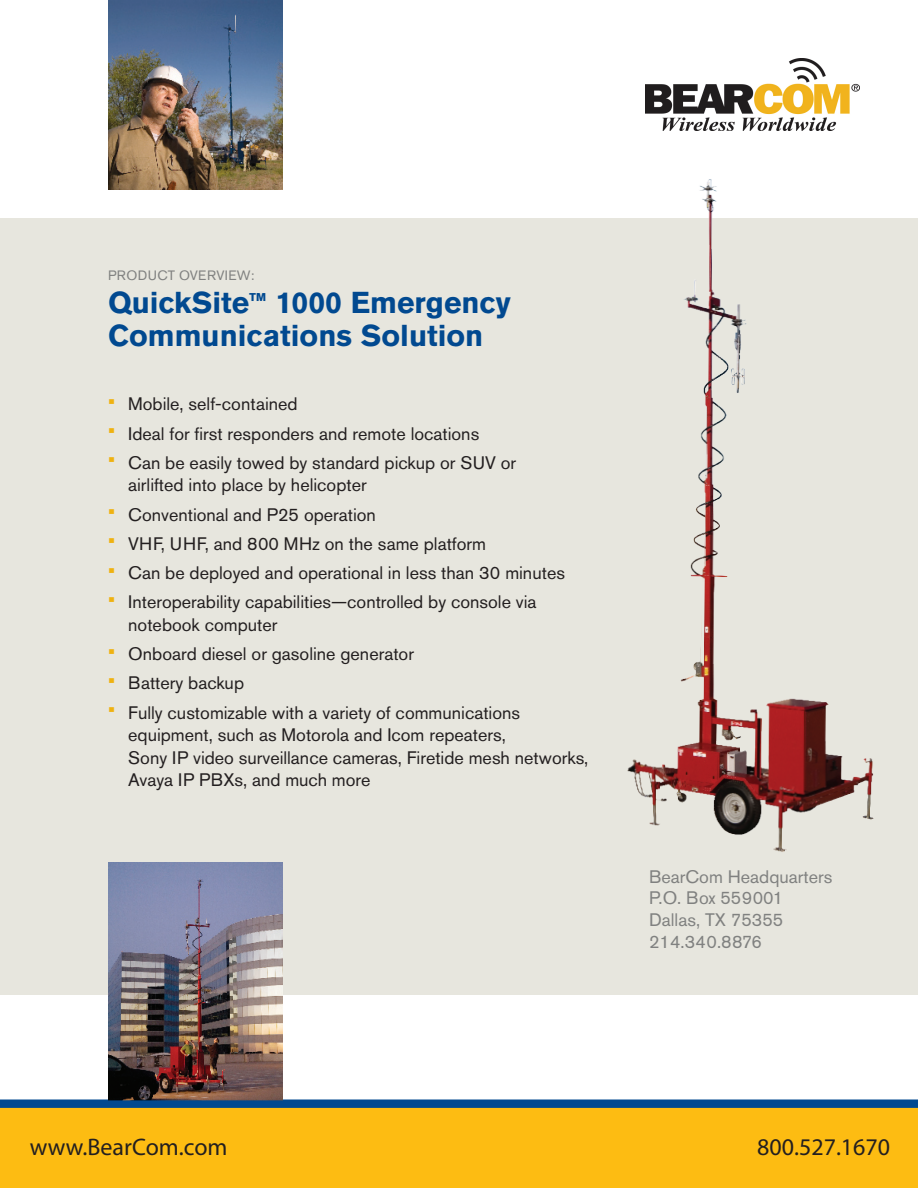
<style>
.page{position:relative;width:918px;height:1188px;background:#fff}
.page>*{position:absolute;margin:0;border:0;box-sizing:border-box;transform-origin:0 0}
.t1{font:700 30px/33px "Akzidenz Grotesk Std";color:#014990}
.t2{font:24px "Myriad Pro";color:#231f20}
.t3{font:18px/22.5px "Akzidenz Grotesk Std";color:#231f20}
.t4{font:18px/21.6px "Akzidenz Grotesk Std";color:#808180}
.t5{font:13.5px "Akzidenz Grotesk Std";letter-spacing:.035em;color:#808180}
.s1{font-size:24px}
.s2{font-size:21px;color:#efb211}
</style>
<div class="page">
<div style="left:0;top:218px;width:918px;height:777px;background:#e7e6de"></div>
<img style="left:108px;top:0;width:175px;height:189px">
<img style="left:108px;top:862px;width:175px;height:238px">
<img style="left:627px;top:179px;width:247px;height:673px">
<div style="left:0;top:1103px;width:918px;height:85px;background:#fdbc12"></div>
<div style="left:0;top:1100px;width:918px;height:8px;background:#014990"></div>
<img style="left:645px;top:58px;width:214px;height:73px">
<p class="t5" style="left:108px;top:267px;width:148px">Pro duct overvi ew:</p>
<h1 class="t1" style="left:108px;top:286px;width:404px">QuickSite<span class="s1">™</span> 1000 Emergency<br>Communications Solution</h1>
<p class="t3" style="left:108px;top:393px;width:191px"><span class="s2">•</span> Mobile, self-contained</p>
<p class="t3" style="left:108px;top:422px;width:373px"><span class="s2">•</span> Ideal for first responders and remote locations</p>
<p class="t3" style="left:128px;top:451px;width:390px;text-indent:-20px"><span class="s2">•</span> Can be easily towed by standard pickup or SUV or airlifted into place by helicopter</p>
<p class="t3" style="left:108px;top:503px;width:270px"><span class="s2">•</span> Conventional and P25 operation</p>
<p class="t3" style="left:108px;top:532px;width:380px"><span class="s2">•</span> VHF, UHF, and 800 MHz on the same platform</p>
<p class="t3" style="left:108px;top:561px;width:459px"><span class="s2">•</span> Can be deployed and operational in less than 30 minutes</p>
<p class="t3" style="left:128px;top:591px;width:410px;text-indent:-20px"><span class="s2">•</span> Interoperability capabilities—controlled by console via notebook computer</p>
<p class="t3" style="left:108px;top:642px;width:308px"><span class="s2">•</span> Onboard diesel or gasoline generator</p>
<p class="t3" style="left:108px;top:672px;width:138px"><span class="s2">•</span> Battery backup</p>
<p class="t3" style="left:128px;top:701px;width:462px;text-indent:-20px"><span class="s2">•</span> Fully customizable with a variety of communications equipment, such as Motorola and Icom repeaters,<br>Sony IP video surveillance cameras, Firetide mesh networks, Avaya IP PBXs, and much more</p>
<p class="t4" style="left:649px;top:866px;width:185px">BearCom Headquarters<br>P.O. Box 559001<br>Dallas, TX 75355<br>214.340.8876</p>
<h2 class="t2" style="left:30px;top:1132px;width:199px">www.BearCom.com</h2>
<h2 class="t2" style="left:757px;top:1132px;width:135px">800.527.1670</h2>
</div>
